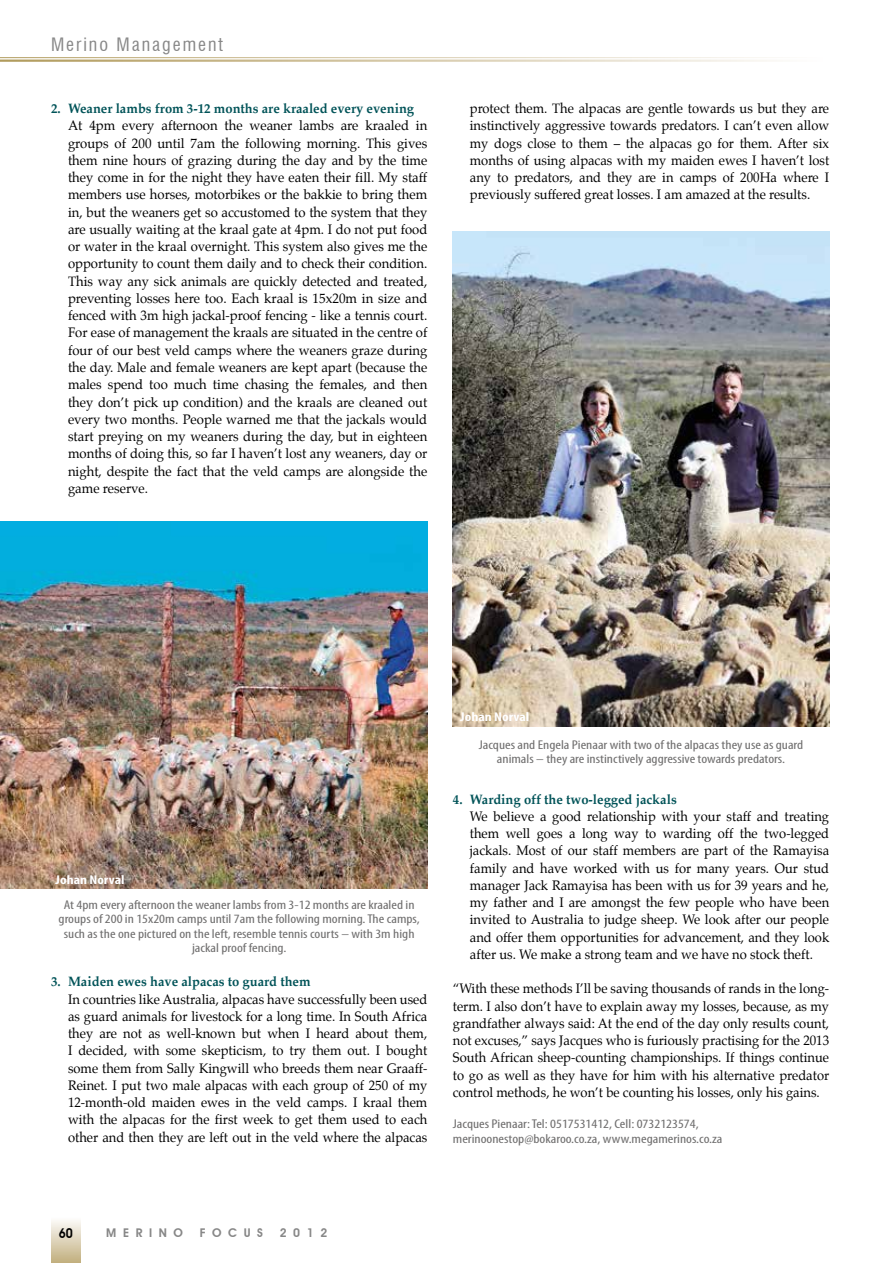
<style>
.page{position:relative;width:893px;height:1263px;background:#fff}
.page>*{position:absolute;margin:0;border:0;box-sizing:border-box;transform-origin:0 0}
.t1{font:condensed 18px "Swiss 721 BT";letter-spacing:.11em;color:#878787}
.t2{font:13.5px/17.2px "Palatino";color:#000;text-align:justify;scale:.96 1}
.t3{font:13.5px/17.2px "Palatino";color:#000;text-align:justify}
.t4{font:700 13.5px "Palatino";color:#005358;scale:.96 1}
.t5{font:600 13.5px "Avant Garde IT Cby BT";color:#000;scale:.9 1}
.t6{font:condensed 12.75px/14.2px "Myriad Pro";color:#706f6f;text-align:center;scale:1.2 1}
.t7{font:700 condensed 12.75px "Myriad Pro";color:#fff;scale:1.2 1}
.t8{font:600 12px "Avant Garde IT Cby BT";letter-spacing:.55em;color:#878787}
</style>
<div class="page">
<div style="left:51px;top:1216px;width:30px;height:47px;background:linear-gradient(to bottom,#fff,#c1af7d)"></div>
<img style="left:453px;top:231px;width:376px;height:496px">
<img style="left:0;top:521px;width:427px;height:368px">
<h1 class="t1" style="left:51px;top:34px;width:173px">Merino Management</h1>
<p class="t4" style="left:51px;top:97px;width:380px">2. Weaner lambs from 3-12 months are kraaled every evening</p>
<p class="t3" style="left:68px;top:117px;width:361px">At 4pm every afternoon the weaner lambs are kraaled in groups of 200 until 7am the following morning. This gives them nine hours of grazing during the day and by the time they come in for the night they have eaten their fill. My staff members use horses, motorbikes or the bakkie to bring them in, but the weaners get so accustomed to the system that they are usually waiting at the kraal gate at 4pm. I do not put food or water in the kraal overnight. This system also gives me the opportunity to count them daily and to check their condition.<br>This way any sick animals are quickly detected and treated, preventing losses here too. Each kraal is 15x20m in size and fenced with 3m high jackal-proof fencing - like a tennis court.<br>For ease of management the kraals are situated in the centre of four of our best veld camps where the weaners graze during the day. Male and female weaners are kept apart (because the males spend too much time chasing the females, and then they don’t pick up condition) and the kraals are cleaned out every two months. People warned me that the jackals would start preying on my weaners during the day, but in eighteen months of doing this, so far I haven’t lost any weaners, day or night, despite the fact that the veld camps are alongside the game reserve.</p>
<p class="t2" style="left:470px;top:100px;width:376px">protect them. The alpacas are gentle towards us but they are instinctively aggressive towards predators. I can’t even allow my dogs close to them – the alpacas go for them. After six months of using alpacas with my maiden ewes I haven’t lost any to predators, and they are in camps of 200Ha where I previously suffered great losses. I am amazed at the results.</p>
<p class="t7" style="left:56px;top:871px;width:59px">Johan Norval</p>
<p class="t6" style="left:59px;top:897px;width:302px">At 4pm every afternoon the weaner lambs from 3-12 months are kraaled in groups of 200 in 15x20m camps until 7am the following morning. The camps, such as the one pictured on the left, resemble tennis courts – with 3m high jackal proof fencing.</p>
<p class="t4" style="left:51px;top:970px;width:272px">3. Maiden ewes have alpacas to guard them</p>
<p class="t2" style="left:68px;top:990px;width:376px">In countries like Australia, alpacas have successfully been used as guard animals for livestock for a long time. In South Africa they are not as well-known but when I heard about them, I decided, with some skepticism, to try them out. I bought some them from Sally Kingwill who breeds them near Graaff-Reinet. I put two male alpacas with each group of 250 of my 12-month-old maiden ewes in the veld camps. I kraal them with the alpacas for the first week to get them used to each other and then they are left out in the veld where the alpacas</p>
<p class="t7" style="left:460px;top:709px;width:59px">Johan Norval</p>
<p class="t6" style="left:479px;top:737px;width:272px">Jacques and Engela Pienaar with two of the alpacas they use as guard animals – they are instinctively aggressive towards predators.</p>
<p class="t4" style="left:453px;top:787px;width:235px">4. Warding off the two-legged jackals</p>
<p class="t2" style="left:470px;top:807px;width:376px">We believe a good relationship with your staff and treating them well goes a long way to warding off the two-legged jackals. Most of our staff members are part of the Ramayisa family and have worked with us for many years. Our stud manager Jack Ramayisa has been with us for 39 years and he, my father and I are amongst the few people who have been invited to Australia to judge sheep. We look after our people and offer them opportunities for advancement, and they look after us. We make a strong team and we have no stock theft.</p>
<p class="t2" style="left:453px;top:980px;width:394px">“With these methods I’ll be saving thousands of rands in the long&shy;term. I also don’t have to explain away my losses, because, as my grandfather always said: At the end of the day only results count, not excuses,” says Jacques who is furiously practising for the 2013<br>South African sheep-counting championships. If things continue to go as well as they have for him with his alternative predator control methods, he won’t be counting his losses, only his gains.</p>
<p class="t6" style="left:453px;top:1117px;width:226px;text-align:left">Jacques Pienaar: Tel: 0517531412, Cell: 0732123574, merinoonestop@bokaroo.co.za, www.megamerinos.co.za</p>
<p class="t5" style="left:59px;top:1225px;width:17px">60</p>
<p class="t8" style="left:106px;top:1226px;width:78px">MERINO</p>
<p class="t8" style="left:200px;top:1226px;width:65px">FOCUS</p>
<p class="t8" style="left:280px;top:1226px;width:49px">2012</p>
</div>
